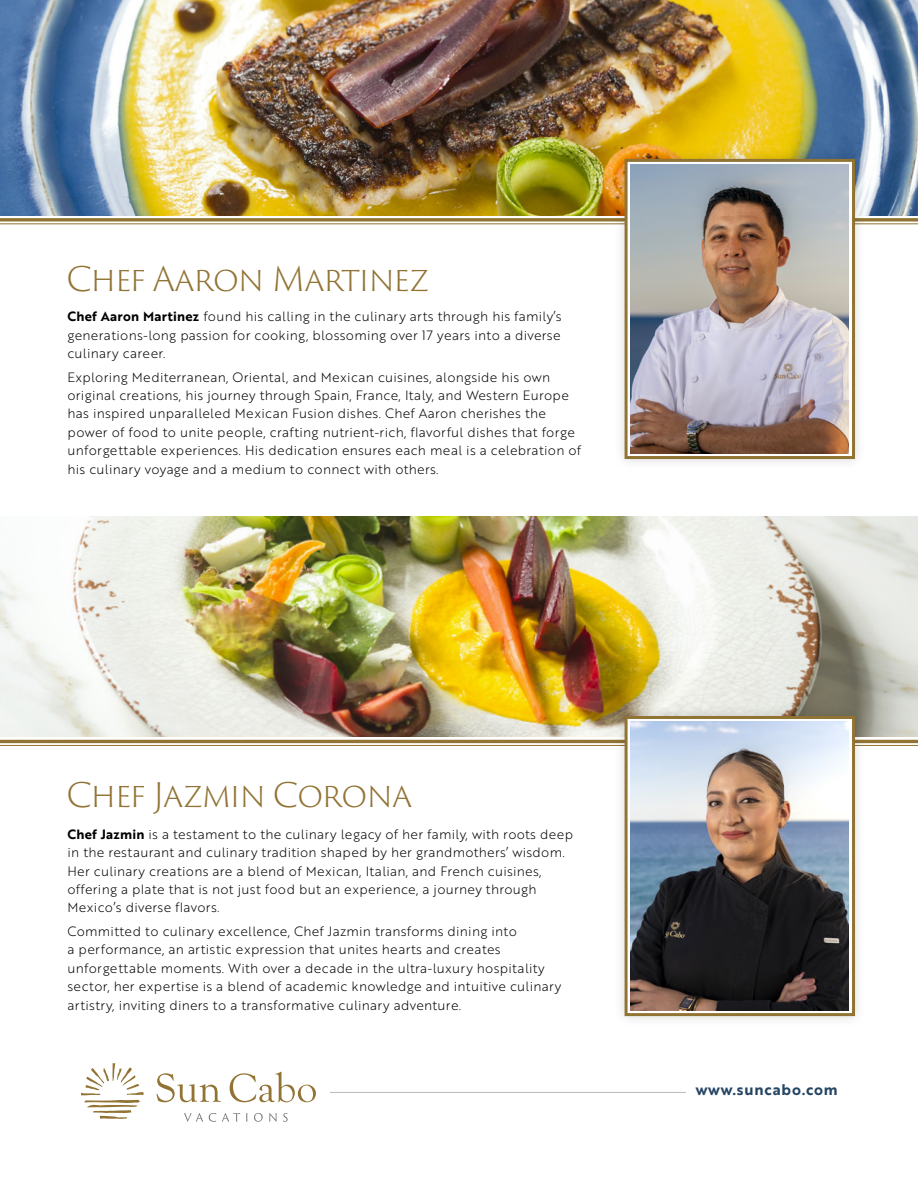
<style>
.page{position:relative;width:918px;height:1188px;background:#fff}
.page>*{position:absolute;margin:0;border:0;box-sizing:border-box;transform-origin:0 0}
.t1{font:300 33px "Trajan Sans Pro";letter-spacing:-.03em;color:#917334}
.t2{font:15px "Brother 1816 Bold";letter-spacing:.05em;color:#254563}
.t3{font:13.2px/18.3px "Brother 1816 Light";letter-spacing:.02em;color:#000}
.s1{font-family:"Brother 1816 Bold"}
</style>
<div class="page">
<svg style="left:0;top:218px;width:918px;height:4px"></svg>
<hr style="left:0;top:223px;width:918px;height:1px;background:#917334">
<img style="left:0;top:0;width:918px;height:215px">
<svg style="left:157px;top:1073px;width:64px;height:29px"></svg>
<svg style="left:230px;top:1072px;width:86px;height:30px"></svg>
<svg style="left:81px;top:1063px;width:63px;height:56px"></svg>
<svg style="left:184px;top:1113px;width:19px;height:9px"></svg>
<svg style="left:209px;top:1113px;width:7px;height:9px"></svg>
<svg style="left:222px;top:1113px;width:18px;height:9px"></svg>
<svg style="left:254px;top:1113px;width:9px;height:9px"></svg>
<svg style="left:269px;top:1113px;width:8px;height:9px"></svg>
<svg style="left:283px;top:1113px;width:5px;height:9px"></svg>
<hr style="left:330px;top:1092px;width:356px;height:1px;background:#727272">
<div style="left:613px;top:147px;width:254px;height:324px;background:#000;opacity:.15"></div>
<svg style="left:625px;top:159px;width:230px;height:300px"></svg>
<img style="left:631px;top:165px;width:218px;height:288px">
<hr style="left:0;top:740px;width:918px;height:3px;background:#917334">
<hr style="left:0;top:745px;width:918px;height:1px;background:#917334">
<img style="left:0;top:517px;width:918px;height:220px">
<div style="left:613px;top:704px;width:254px;height:324px;background:#000;opacity:.15"></div>
<svg style="left:625px;top:716px;width:230px;height:300px"></svg>
<img style="left:631px;top:722px;width:218px;height:288px">
<p class="t1" style="left:67px;top:256px;width:364px">Chef Aaron Martinez</p>
<p class="t3" style="left:68px;top:307px;width:496px;text-align:justify"><span class="s1">Chef Aaron Martinez</span> found his calling in the culinary arts through his family’s generations-long passion for cooking, blossoming over 17 years into a diverse culinary career.</p>
<p class="t3" style="left:68px;top:367px;width:515px">Exploring Mediterranean, Oriental, and Mexican cuisines, alongside his own original creations, his journey through Spain, France, Italy, and Western Europe has inspired unparalleled Mexican Fusion dishes. Chef Aaron cherishes the power of food to unite people, crafting nutrient-rich, flavorful dishes that forge unforgettable experiences. His dedication ensures each meal is a celebration of his culinary voyage and a medium to connect with others.</p>
<p class="t1" style="left:67px;top:772px;width:347px">Chef Jazmin Corona</p>
<p class="t3" style="left:68px;top:824px;width:507px"><span class="s1">Chef Jazmin</span> is a testament to the culinary legacy of her family, with roots deep in the restaurant and culinary tradition shaped by her grandmothers’ wisdom.<br>Her culinary creations are a blend of Mexican, Italian, and French cuisines, offering a plate that is not just food but an experience, a journey through Mexico’s diverse flavors.</p>
<p class="t3" style="left:68px;top:922px;width:495px">Committed to culinary excellence, Chef Jazmin transforms dining into<br>a performance, an artistic expression that unites hearts and creates unforgettable moments. With over a decade in the ultra-luxury hospitality sector, her expertise is a blend of academic knowledge and intuitive culinary artistry, inviting diners to a transformative culinary adventure.</p>
<p class="t2" style="left:696px;top:1078px;width:143px">www.suncabo.com</p>
</div>
